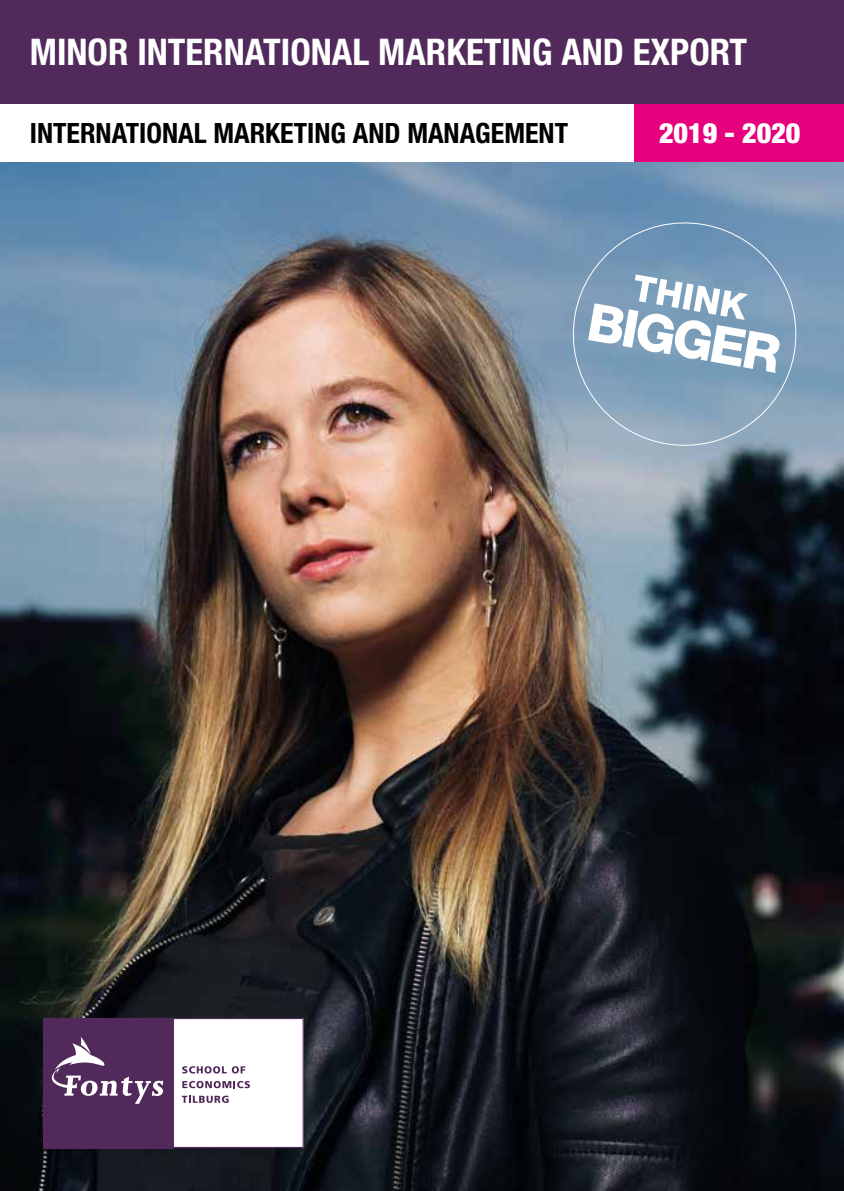
<style>
.page{position:relative;width:844px;height:1191px;background:#fff}
.page>*{position:absolute;margin:0;border:0;box-sizing:border-box;transform-origin:0 0}
.t1{font:700 condensed 36.75px "Helvetica Neue LT Pro";color:#fff}
.t2{font:700 condensed 28px "Helvetica Neue LT Pro";color:#000}
.t3{font:900 condensed 28px "Helvetica Neue LT Pro";color:#fff}
</style>
<div class="page">
<img style="left:0;top:161px;width:843px;height:1030px">
<svg style="left:563px;top:213px;width:242px;height:241px"></svg>
<div style="left:0;top:0;width:843px;height:104px;background:#512a5b"></div>
<div style="left:634px;top:104px;width:209px;height:57px;background:#e6007d"></div>
<svg style="left:43px;top:1018px;width:261px;height:130px"></svg>
<p class="t1" style="left:30px;top:30px;width:718px">MINOR INTERNATIONAL MARKETING AND EXPORT</p>
<p class="t2" style="left:30px;top:116px;width:539px">INTERNATIONAL MARKETING AND MANAGEMENT</p>
<p class="t3" style="left:659px;top:116px;width:143px">2019 - 2020</p>
</div>
